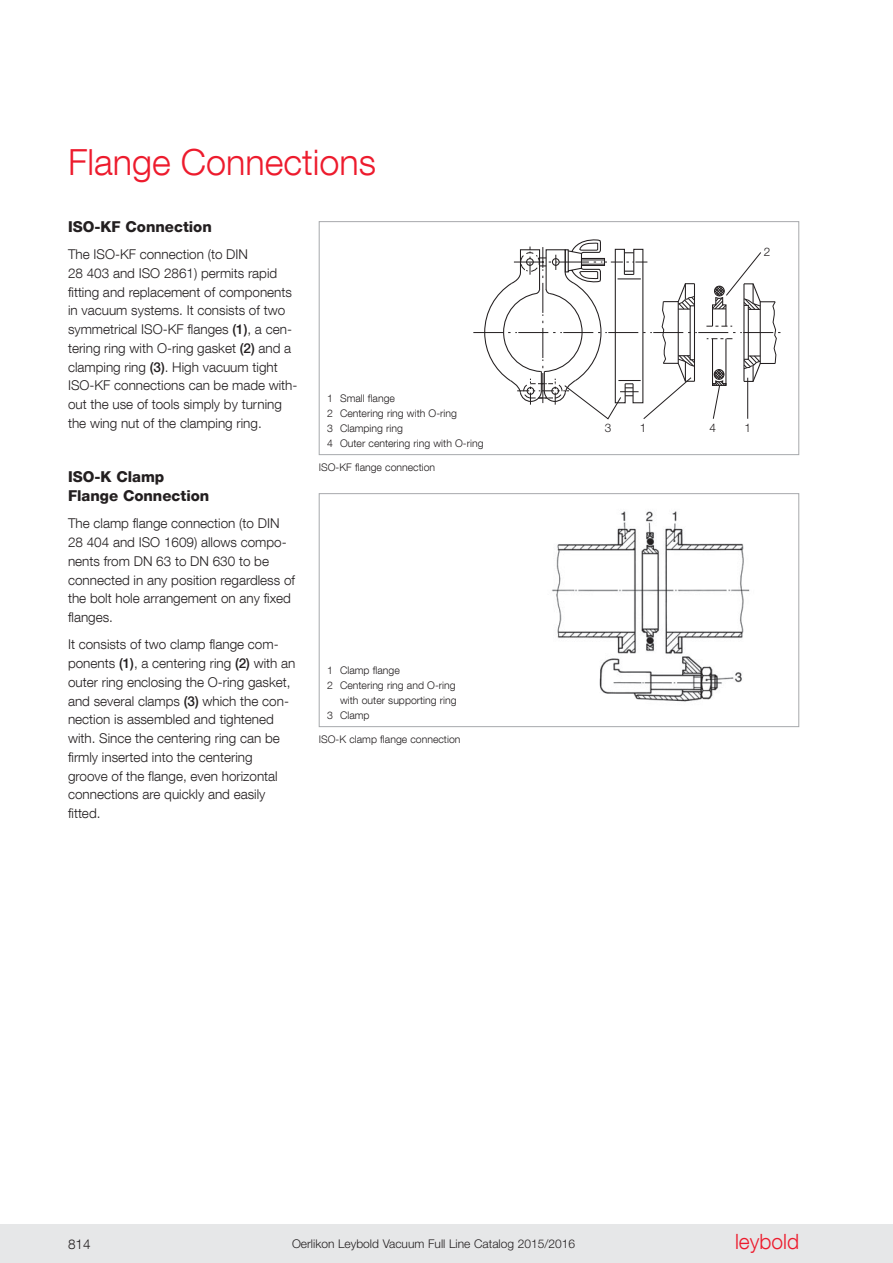
<style>
.page{position:relative;width:893px;height:1263px;background:#fff}
.page>*{position:absolute;margin:0;border:0;box-sizing:border-box;transform-origin:0 0}
.t1{font:300 36px "Helvetica Neue LT Com";color:#ed1b2d}
.t2{font:300 21px "Helvetica Neue LT Com";color:#ed1b2d}
.t3{font:800 15px/18.8px "Helvetica Neue LT Com";color:#231f20}
.t4{font:300 13.5px/18.8px "Helvetica Neue LT Com";color:#231f20}
.t5{font:300 12px "Helvetica Neue LT Std";color:#231f20}
.t6{font:300 11.85px "Helvetica Neue LT Std";color:#231f20}
.t7{font:300 10.5px/15px "Helvetica Neue LT Com";color:#231f20}
.s1{font-weight:500}
</style>
<div class="page">
<svg style="left:473px;top:239px;width:308px;height:181px"></svg>
<div style="left:319px;top:221px;width:480px;height:234px;border:1px solid #a7a9ac"></div>
<img style="left:552px;top:511px;width:198px;height:191px">
<div style="left:319px;top:493px;width:480px;height:234px;border:1px solid #a7a9ac"></div>
<div style="left:0;top:1224px;width:893px;height:39px;background:#e6e7e8"></div>
<h1 class="t1" style="left:68px;top:149px;width:309px">Flange Connections</h1>
<p class="t3" style="left:68px;top:219px;width:145px">ISO-KF Connection</p>
<p class="t4" style="left:68px;top:247px;width:231px">The ISO-KF connection (to DIN<br>28 403 and ISO 2861) permits rapid fitting and replacement of components in vacuum systems. It consists of two symmetrical ISO-KF flanges <span class="s1">(1)</span>, a cen&shy;tering ring with O-ring gasket <span class="s1">(2)</span> and a clamping ring <span class="s1">(3)</span>. High vacuum tight ISO-KF connections can be made with&shy;out the use of tools simply by turn ing the wing nut of the clamping ring.</p>
<p class="t7" style="left:327px;top:392px;width:158px">1 Small flange<br>2 Centering ring with O-ring<br>3 Clamping ring<br>4 Outer centering ring with O-ring</p>
<p class="t3" style="left:68px;top:470px;width:143px">ISO-K Clamp<br>Flange Connection</p>
<p class="t4" style="left:68px;top:516px;width:228px">The clamp flange connection (to DIN<br>28 404 and ISO 1609) allows compo&shy;nents from DN 63 to DN 630 to be connected in any position regardless of the bolt hole arrangement on any fixed flanges.</p>
<p class="t4" style="left:68px;top:637px;width:229px">It consists of two clamp flange com - ponents <span class="s1">(1)</span>, a centering ring <span class="s1">(2)</span> with an outer ring enclosing the O-ring gasket, and several clamps <span class="s1">(3)</span> which the con&shy;nection is assembled and tightened with. Since the centering ring can be firmly inserted into the centering groove of the flange, even horizontal connections are quickly and easily fitted.</p>
<p class="t7" style="left:319px;top:461px;width:118px">ISO-KF flange connection</p>
<p class="t7" style="left:327px;top:665px;width:74px">1 Clamp flange</p>
<p class="t7" style="left:327px;top:680px;width:130px">2 Centering ring and O-ring</p>
<p class="t7" style="left:340px;top:695px;width:118px">with outer supporting ring</p>
<p class="t7" style="left:327px;top:710px;width:44px">3 Clamp</p>
<p class="t7" style="left:319px;top:733px;width:143px">ISO-K clamp flange connection</p>
<p class="t6" style="left:764px;top:247px;width:8px">2</p>
<p class="t6" style="left:605px;top:423px;width:8px">3</p>
<p class="t6" style="left:640px;top:423px;width:8px">1</p>
<p class="t6" style="left:709px;top:423px;width:8px">4</p>
<p class="t6" style="left:744px;top:423px;width:8px">1</p>
<p class="t4" style="left:68px;top:1237px;width:24px">814</p>
<p class="t5" style="left:292px;top:1239px;width:285px">Oerlikon Leybold Vacuum Full Line Catalog 2015/2016</p>
<h2 class="t2" style="left:735px;top:1234px;width:66px">leybold</h2>
</div>
